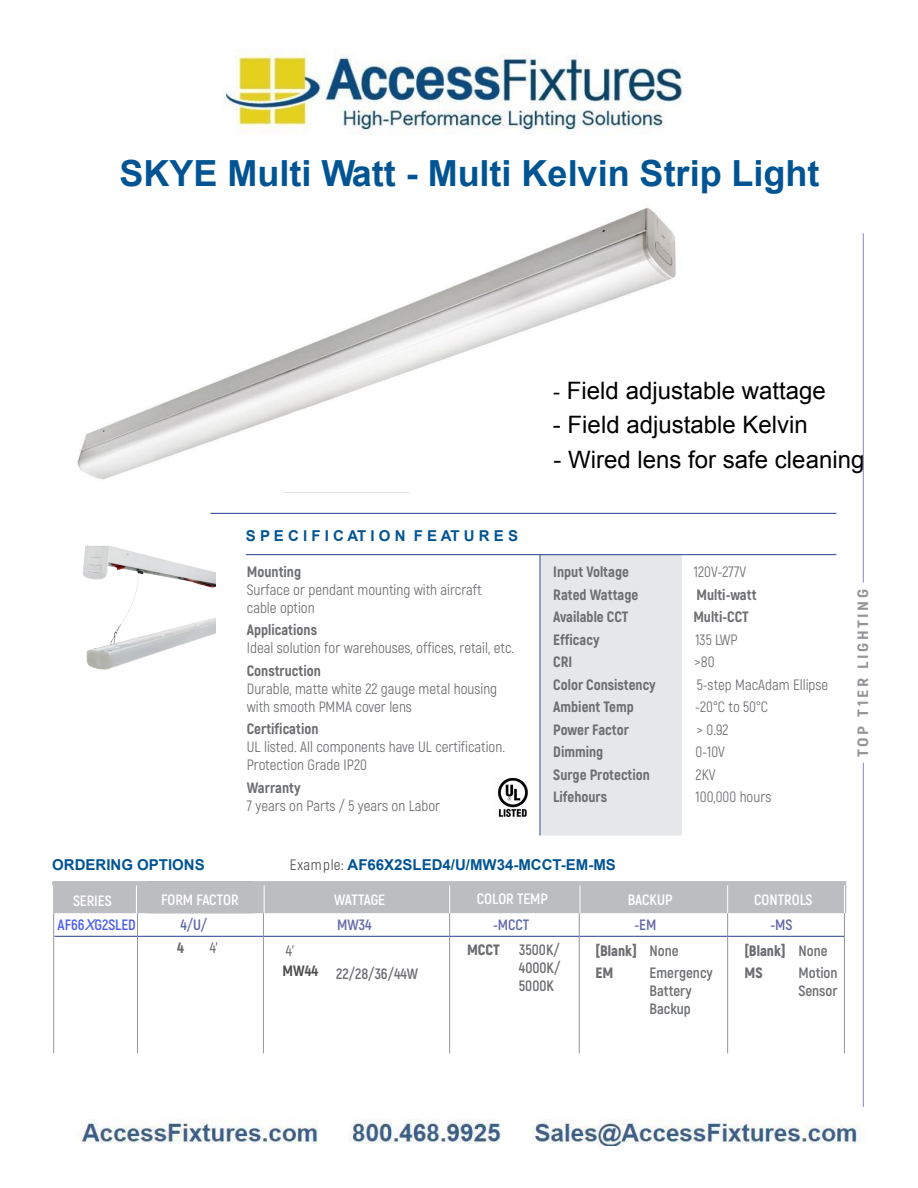
<style>
.page{position:relative;width:918px;height:1188px;background:#fff}
.page>*{position:absolute;margin:0;border:0;box-sizing:border-box;transform-origin:0 0}
.t1{font:700 36px "Arial";color:#005493}
.t2{font:24px "Arial";color:#000}
.t3{font:15px "Akrobat";color:#6c6d70}
.t4{font:800 15px "Akrobat";color:#6c6d70}
.t5{font:700 15px "Arial";color:#005493}
.t6{font:700 15px "Akrobat";color:#6c6d70}
.t7{font:700 15px "Akrobat";color:#fff}
.t8{font:900 15px "Akrobat";color:#6c6d70}
.t9{font:700 15px "Akrobat";color:#6168a7}
.t10{font:800 15px "Akrobat";letter-spacing:.15em;color:#939598;scale:1.18 1}
.t11{font:700 15px "Akrobat";color:#4d5eed}
.t12{font:700 15px "Akrobat";letter-spacing:-.02em;color:#fff}
.t13{font:15px "Akrobat";color:#4d4d4d}
.t14{font:800 15px "Akrobat";color:#4d4d4d}
.s1{font-size:21px}
.s2{font-family:"Akrobat";font-weight:400;color:#4d4d4d}
.s3{font-family:"Helvetica";font-weight:400;font-style:italic}
.s4{font-weight:700}
</style>
<div class="page">
<div style="left:541px;top:555px;width:141px;height:281px;background:#e6e7e9"></div>
<hr style="left:246px;top:554px;width:590px;height:1px;background:#253f8e">
<hr style="left:210px;top:513px;width:626px;height:1px;background:#253f8e">
<img style="left:497px;top:779px;width:31px;height:38px">
<hr style="left:540px;top:555px;width:1px;height:281px;background:#253f8e">
<div style="left:52px;top:881px;width:794px;height:32px;background:#bcbdc0"></div>
<hr style="left:54px;top:936px;width:791px;height:1px;background:#253f8e">
<hr style="left:449px;top:913px;width:1px;height:140px;background:#939598">
<svg style="left:449px;top:885px;width:1px;height:28px"></svg>
<hr style="left:727px;top:913px;width:1px;height:140px;background:#939598">
<svg style="left:727px;top:885px;width:1px;height:28px"></svg>
<hr style="left:844px;top:913px;width:1px;height:140px;background:#939598">
<svg style="left:844px;top:885px;width:1px;height:28px"></svg>
<hr style="left:263px;top:913px;width:1px;height:140px;background:#939598">
<svg style="left:264px;top:885px;width:1px;height:28px"></svg>
<hr style="left:137px;top:913px;width:1px;height:140px;background:#939598">
<svg style="left:136px;top:885px;width:1px;height:28px"></svg>
<hr style="left:53px;top:913px;width:1px;height:140px;background:#939598">
<svg style="left:52px;top:885px;width:1px;height:28px"></svg>
<svg style="left:580px;top:885px;width:1px;height:28px"></svg>
<hr style="left:579px;top:913px;width:1px;height:140px;background:#939598">
<hr style="left:442px;top:142px;width:421px;height:1px;background:#939598">
<hr style="left:863px;top:233px;width:1px;height:350px;background:#8688ba">
<hr style="left:863px;top:763px;width:1px;height:349px;background:#8688ba">
<img style="left:494px;top:74px;width:369px;height:69px">
<img style="left:78px;top:1107px;width:786px;height:39px">
<img style="left:77px;top:207px;width:599px;height:273px">
<img style="left:83px;top:545px;width:132px;height:125px">
<img style="left:223px;top:48px;width:459px;height:94px">
<h1 class="t1" style="left:120px;top:154px;width:701px">SKYE Multi Watt - Multi Kelvin Strip Light</h1>
<p class="t5" style="left:246px;top:528px;width:274px">S P E C I F I C AT I O N F E AT U R E S</p>
<p class="t4" style="left:247px;top:562px;width:56px">Mounting</p>
<p class="t3" style="left:247px;top:581px;width:236px">Surface or pendant mounting with aircraft</p>
<p class="t3" style="left:247px;top:599px;width:69px">cable option</p>
<p class="t4" style="left:247px;top:620px;width:72px">Applications</p>
<p class="t3" style="left:247px;top:639px;width:269px">Ideal solution for warehouses, offices, retail, etc.</p>
<p class="t4" style="left:247px;top:661px;width:76px">Construction</p>
<p class="t3" style="left:247px;top:680px;width:252px">Durable, matte white 22 gauge metal housing</p>
<p class="t3" style="left:247px;top:698px;width:167px">with smooth PMMA cover lens</p>
<p class="t4" style="left:247px;top:719px;width:73px">Certification</p>
<p class="t3" style="left:247px;top:738px;width:260px">UL listed. All components have UL certification.</p>
<p class="t3" style="left:247px;top:756px;width:122px">Protection Grade IP20</p>
<p class="t4" style="left:247px;top:778px;width:55px">Warranty</p>
<p class="t3" style="left:247px;top:797px;width:195px">7 years on Parts / 5 years on Labor</p>
<h2 class="t2" style="left:553px;top:378px;width:274px"><span class="s1">-</span> Field adjustable wattage</h2>
<h2 class="t2" style="left:553px;top:411px;width:257px">- Field adjustable Kelvin</h2>
<h2 class="t2" style="left:553px;top:446px;width:312px">- Wired lens for safe cleaning</h2>
<p class="t4" style="left:553px;top:562px;width:77px">Input Voltage</p>
<p class="t3" style="left:694px;top:563px;width:54px">120V-277V</p>
<p class="t4" style="left:553px;top:585px;width:87px">Rated Wattage</p>
<p class="t4" style="left:696px;top:585px;width:62px">Multi-watt</p>
<p class="t4" style="left:553px;top:607px;width:77px">Available CCT</p>
<p class="t4" style="left:693px;top:607px;width:57px">Multi-CCT</p>
<p class="t4" style="left:553px;top:630px;width:48px">Efficacy</p>
<p class="t3" style="left:695px;top:630px;width:44px">135 LWP</p>
<p class="t4" style="left:553px;top:652px;width:21px">CRI</p>
<p class="t3" style="left:695px;top:653px;width:21px">&gt;80</p>
<p class="t4" style="left:553px;top:675px;width:104px">Color Consistency</p>
<p class="t3" style="left:697px;top:675px;width:133px">5-step MacAdam Ellipse</p>
<p class="t4" style="left:553px;top:697px;width:82px">Ambient Temp</p>
<p class="t3" style="left:695px;top:698px;width:74px">-20°C to 50°C</p>
<p class="t4" style="left:553px;top:720px;width:77px">Power Factor</p>
<p class="t3" style="left:697px;top:720px;width:33px">&gt; 0.92</p>
<p class="t4" style="left:553px;top:742px;width:52px">Dimming</p>
<p class="t3" style="left:695px;top:743px;width:31px">0-10V</p>
<p class="t4" style="left:553px;top:765px;width:98px">Surge Protection</p>
<p class="t3" style="left:696px;top:765px;width:21px">2KV</p>
<p class="t4" style="left:553px;top:787px;width:55px">Lifehours</p>
<p class="t3" style="left:696px;top:788px;width:77px">100,000 hours</p>
<p class="t10" style="left:853px;top:757px;width:144px;rotate:-90deg">TOP T1ER LIGHTING</p>
<p class="t5" style="left:52px;top:856px;width:154px">ORDERING OPTIONS</p>
<p class="t5" style="left:290px;top:856px;width:327px"><span class="s2">Example:</span> AF66X2SLED4/U/MW34-MCCT-EM-MS</p>
<p class="t7" style="left:73px;top:891px;width:40px">SERIES</p>
<p class="t7" style="left:161px;top:890px;width:79px">FORM FACTOR</p>
<p class="t9" style="left:180px;top:916px;width:28px">4/U/</p>
<p class="t8" style="left:177px;top:938px;width:8px">4</p>
<p class="t11" style="left:58px;top:915px;width:80px">AF66<span class="s3">X</span>G2SLED</p>
<p class="t13" style="left:210px;top:939px;width:9px">4’</p>
<p class="t13" style="left:286px;top:942px;width:9px">4’</p>
<p class="t14" style="left:283px;top:962px;width:37px">MW44</p>
<p class="t12" style="left:334px;top:890px;width:53px">WATTAGE</p>
<p class="t9" style="left:337px;top:916px;width:36px">MW34</p>
<p class="t6" style="left:336px;top:964px;width:84px">22/28/36/44W</p>
<p class="t7" style="left:477px;top:890px;width:73px">COLOR TEMP</p>
<p class="t9" style="left:493px;top:915px;width:38px">-MCCT</p>
<p class="t8" style="left:467px;top:940px;width:34px">MCCT</p>
<p class="t6" style="left:519px;top:941px;width:42px">3500K/</p>
<p class="t6" style="left:519px;top:959px;width:43px">4000K/</p>
<p class="t6" style="left:519px;top:977px;width:37px">5000K</p>
<p class="t7" style="left:628px;top:890px;width:46px">BACKUP</p>
<p class="t9" style="left:634px;top:916px;width:24px">-EM</p>
<p class="t8" style="left:596px;top:941px;width:85px">[Blank] <span class="s4">None</span></p>
<p class="t8" style="left:596px;top:963px;width:19px">EM</p>
<p class="t6" style="left:650px;top:964px;width:65px">Emergency</p>
<p class="t6" style="left:650px;top:982px;width:43px">Battery</p>
<p class="t6" style="left:650px;top:1000px;width:43px">Backup</p>
<p class="t7" style="left:754px;top:890px;width:60px">CONTROLS</p>
<p class="t9" style="left:770px;top:916px;width:24px">-MS</p>
<p class="t8" style="left:745px;top:941px;width:85px">[Blank] <span class="s4">None</span></p>
<p class="t8" style="left:745px;top:963px;width:20px">MS</p>
<p class="t6" style="left:799px;top:964px;width:41px">Motion</p>
<p class="t6" style="left:799px;top:982px;width:41px">Sensor</p>
</div>
